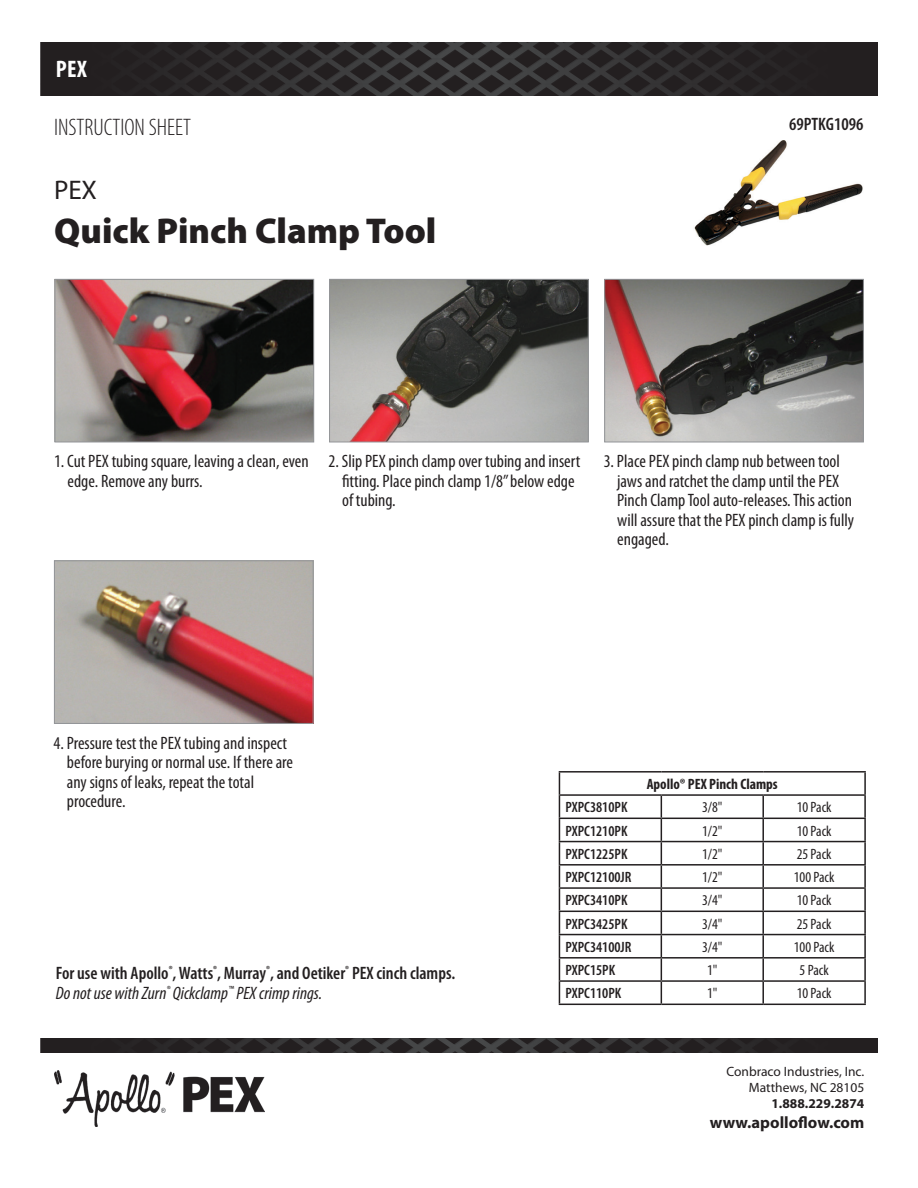
<style>
.page{position:relative;width:918px;height:1188px;background:#fff}
.page>*{position:absolute;margin:0;border:0;box-sizing:border-box;transform-origin:0 0}
.t1{font:900 36px "Myriad Pro";color:#231f20}
.t2{font:27px "Myriad Pro";color:#231f20}
.t3{font:300 condensed 24px "Myriad Pro";color:#231f20}
.t4{font:700 condensed 24px "Myriad Pro";color:#fff}
.t5{font:condensed 18px/19.5px "Myriad Pro";color:#231f20}
.t6{font:600 condensed 18px/19.5px "Myriad Pro";color:#231f20}
.t7{font:700 16.5px "Myriad Pro";color:#231f20}
.t8{font:600 condensed 15px "Myriad Pro";color:#231f20}
.t9{font:condensed 15px "Myriad Pro";color:#231f20}
.t10{font:700 condensed 15px "Myriad Pro";color:#231f20}
.t11{font:13.5px/16.2px "Myriad Pro";color:#231f20;text-align:right}
.t12{font:700 13.5px "Myriad Pro";color:#231f20}
.s1{font-weight:400;font-style:italic}
</style>
<div class="page">
<img style="left:40px;top:42px;width:837px;height:54px">
<img style="left:54px;top:1071px;width:211px;height:55px">
<img style="left:40px;top:1039px;width:837px;height:13px">
<img style="left:57px;top:281px;width:255px;height:159px">
<div style="left:55px;top:279px;width:259px;height:163px;border:1px solid #939598"></div>
<img style="left:331px;top:281px;width:256px;height:159px">
<div style="left:329px;top:279px;width:260px;height:163px;border:1px solid #939598"></div>
<img style="left:606px;top:281px;width:256px;height:159px">
<div style="left:604px;top:279px;width:260px;height:163px;border:1px solid #939598"></div>
<img style="left:56px;top:562px;width:256px;height:160px">
<div style="left:54px;top:560px;width:260px;height:164px;border:1px solid #939598"></div>
<img style="left:694px;top:140px;width:169px;height:106px">
<hr style="left:559px;top:771px;width:102px;height:2px;background:#231f20">
<hr style="left:661px;top:771px;width:102px;height:2px;background:#231f20">
<hr style="left:763px;top:771px;width:103px;height:2px;background:#231f20">
<hr style="left:864px;top:773px;width:2px;height:21px;background:#231f20">
<hr style="left:559px;top:794px;width:102px;height:2px;background:#231f20">
<hr style="left:661px;top:794px;width:102px;height:2px;background:#231f20">
<hr style="left:763px;top:794px;width:103px;height:2px;background:#231f20">
<hr style="left:762px;top:796px;width:2px;height:22px;background:#231f20">
<hr style="left:864px;top:796px;width:2px;height:22px;background:#231f20">
<hr style="left:559px;top:818px;width:102px;height:1px;background:#231f20">
<hr style="left:661px;top:818px;width:102px;height:1px;background:#231f20">
<hr style="left:763px;top:818px;width:103px;height:1px;background:#231f20">
<hr style="left:762px;top:819px;width:2px;height:22px;background:#231f20">
<hr style="left:864px;top:819px;width:2px;height:22px;background:#231f20">
<hr style="left:559px;top:841px;width:102px;height:1px;background:#231f20">
<hr style="left:661px;top:841px;width:102px;height:1px;background:#231f20">
<hr style="left:763px;top:841px;width:103px;height:1px;background:#231f20">
<hr style="left:762px;top:842px;width:2px;height:22px;background:#231f20">
<hr style="left:864px;top:842px;width:2px;height:22px;background:#231f20">
<hr style="left:559px;top:864px;width:102px;height:2px;background:#231f20">
<hr style="left:661px;top:864px;width:102px;height:2px;background:#231f20">
<hr style="left:763px;top:864px;width:103px;height:2px;background:#231f20">
<hr style="left:762px;top:866px;width:2px;height:21px;background:#231f20">
<hr style="left:864px;top:866px;width:2px;height:21px;background:#231f20">
<hr style="left:559px;top:887px;width:102px;height:2px;background:#231f20">
<hr style="left:661px;top:887px;width:102px;height:2px;background:#231f20">
<hr style="left:763px;top:887px;width:103px;height:2px;background:#231f20">
<hr style="left:762px;top:889px;width:2px;height:22px;background:#231f20">
<hr style="left:864px;top:889px;width:2px;height:22px;background:#231f20">
<hr style="left:559px;top:911px;width:102px;height:1px;background:#231f20">
<hr style="left:661px;top:911px;width:102px;height:1px;background:#231f20">
<hr style="left:763px;top:911px;width:103px;height:1px;background:#231f20">
<hr style="left:762px;top:912px;width:2px;height:22px;background:#231f20">
<hr style="left:864px;top:912px;width:2px;height:22px;background:#231f20">
<hr style="left:559px;top:934px;width:102px;height:1px;background:#231f20">
<hr style="left:661px;top:934px;width:102px;height:1px;background:#231f20">
<hr style="left:763px;top:934px;width:103px;height:1px;background:#231f20">
<hr style="left:762px;top:935px;width:2px;height:22px;background:#231f20">
<hr style="left:864px;top:935px;width:2px;height:22px;background:#231f20">
<hr style="left:559px;top:957px;width:102px;height:2px;background:#231f20">
<hr style="left:661px;top:957px;width:102px;height:2px;background:#231f20">
<hr style="left:763px;top:957px;width:103px;height:2px;background:#231f20">
<hr style="left:762px;top:959px;width:2px;height:21px;background:#231f20">
<hr style="left:864px;top:959px;width:2px;height:21px;background:#231f20">
<hr style="left:559px;top:980px;width:102px;height:2px;background:#231f20">
<svg style="left:559px;top:773px;width:1px;height:231px"></svg>
<hr style="left:661px;top:980px;width:102px;height:2px;background:#231f20">
<svg style="left:661px;top:796px;width:1px;height:208px"></svg>
<hr style="left:763px;top:980px;width:103px;height:2px;background:#231f20">
<hr style="left:762px;top:982px;width:2px;height:22px;background:#231f20">
<hr style="left:864px;top:982px;width:2px;height:22px;background:#231f20">
<hr style="left:559px;top:1004px;width:102px;height:1px;background:#231f20">
<hr style="left:661px;top:1004px;width:102px;height:1px;background:#231f20">
<hr style="left:763px;top:1004px;width:103px;height:1px;background:#231f20">
<h3 class="t4" style="left:56px;top:56px;width:33px">PEX</h3>
<h3 class="t3" style="left:54px;top:114px;width:138px">INSTRUCTION SHEET</h3>
<h2 class="t2" style="left:54px;top:176px;width:45px">PEX</h2>
<h1 class="t1" style="left:54px;top:210px;width:384px">Quick Pinch Clamp Tool</h1>
<p class="t6" style="left:789px;top:115px;width:76px">69PTKG1096</p>
<p class="t5" style="left:68px;top:452px;width:243px;text-indent:-14px">1. Cut PEX tubing square, leaving a clean, even edge. Remove any burrs.</p>
<p class="t5" style="left:342px;top:452px;width:240px;text-indent:-14px">2. Slip PEX pinch clamp over tubing and insert fitting. Place pinch clamp 1/8” below edge of tubing.</p>
<p class="t5" style="left:617px;top:452px;width:238px;text-indent:-14px">3. Place PEX pinch clamp nub between tool jaws and ratchet the clamp until the PEX Pinch Clamp Tool auto-releases. This action will assure that the PEX pinch clamp is fully engaged.</p>
<p class="t5" style="left:67px;top:733px;width:228px;text-indent:-14px">4. Pressure test the PEX tubing and inspect before burying or normal use. If there are any signs of leaks, repeat the total procedure.</p>
<p class="t6" style="left:56px;top:964px;width:401px">For use with Apollo<sup>®</sup>, Watts<sup>®</sup>, Murray<sup>®</sup>, and Oetiker<sup>®</sup> PEX cinch clamps.<br><span class="s1">Do not use with Zurn</span><sup>®</sup> <span class="s1">Qickclamp</span><sup>™</sup> <span class="s1">PEX crimp rings.</span></p>
<p class="t10" style="left:647px;top:776px;width:133px">Apollo® PEX Pinch Clamps</p>
<p class="t8" style="left:565px;top:799px;width:64px">PXPC3810PK</p>
<p class="t9" style="left:702px;top:799px;width:22px">3/8"</p>
<p class="t9" style="left:797px;top:799px;width:36px">10 Pack</p>
<p class="t8" style="left:565px;top:822px;width:64px">PXPC1210PK</p>
<p class="t9" style="left:702px;top:822px;width:22px">1/2"</p>
<p class="t9" style="left:797px;top:822px;width:36px">10 Pack</p>
<p class="t8" style="left:565px;top:846px;width:64px">PXPC1225PK</p>
<p class="t9" style="left:702px;top:846px;width:22px">1/2"</p>
<p class="t9" style="left:797px;top:846px;width:36px">25 Pack</p>
<p class="t8" style="left:565px;top:869px;width:68px">PXPC12100JR</p>
<p class="t9" style="left:702px;top:869px;width:22px">1/2"</p>
<p class="t9" style="left:794px;top:869px;width:42px">100 Pack</p>
<p class="t8" style="left:565px;top:892px;width:64px">PXPC3410PK</p>
<p class="t9" style="left:702px;top:892px;width:22px">3/4"</p>
<p class="t9" style="left:797px;top:892px;width:36px">10 Pack</p>
<p class="t8" style="left:565px;top:915px;width:64px">PXPC3425PK</p>
<p class="t9" style="left:702px;top:915px;width:22px">3/4"</p>
<p class="t9" style="left:797px;top:915px;width:36px">25 Pack</p>
<p class="t8" style="left:565px;top:939px;width:68px">PXPC34100JR</p>
<p class="t9" style="left:702px;top:939px;width:22px">3/4"</p>
<p class="t9" style="left:794px;top:939px;width:42px">100 Pack</p>
<p class="t8" style="left:565px;top:962px;width:51px">PXPC15PK</p>
<p class="t9" style="left:707px;top:962px;width:12px">1"</p>
<p class="t9" style="left:800px;top:962px;width:31px">5 Pack</p>
<p class="t8" style="left:565px;top:985px;width:57px">PXPC110PK</p>
<p class="t9" style="left:707px;top:985px;width:12px">1"</p>
<p class="t9" style="left:797px;top:985px;width:36px">10 Pack</p>
<p class="t11" style="left:726px;top:1063px;width:139px">Conbraco Industries, Inc.<br>Matthews, NC 28105</p>
<p class="t12" style="left:771px;top:1096px;width:94px">1.888.229.2874</p>
<p class="t7" style="left:710px;top:1113px;width:156px">www.apolloflow.com</p>
</div>
